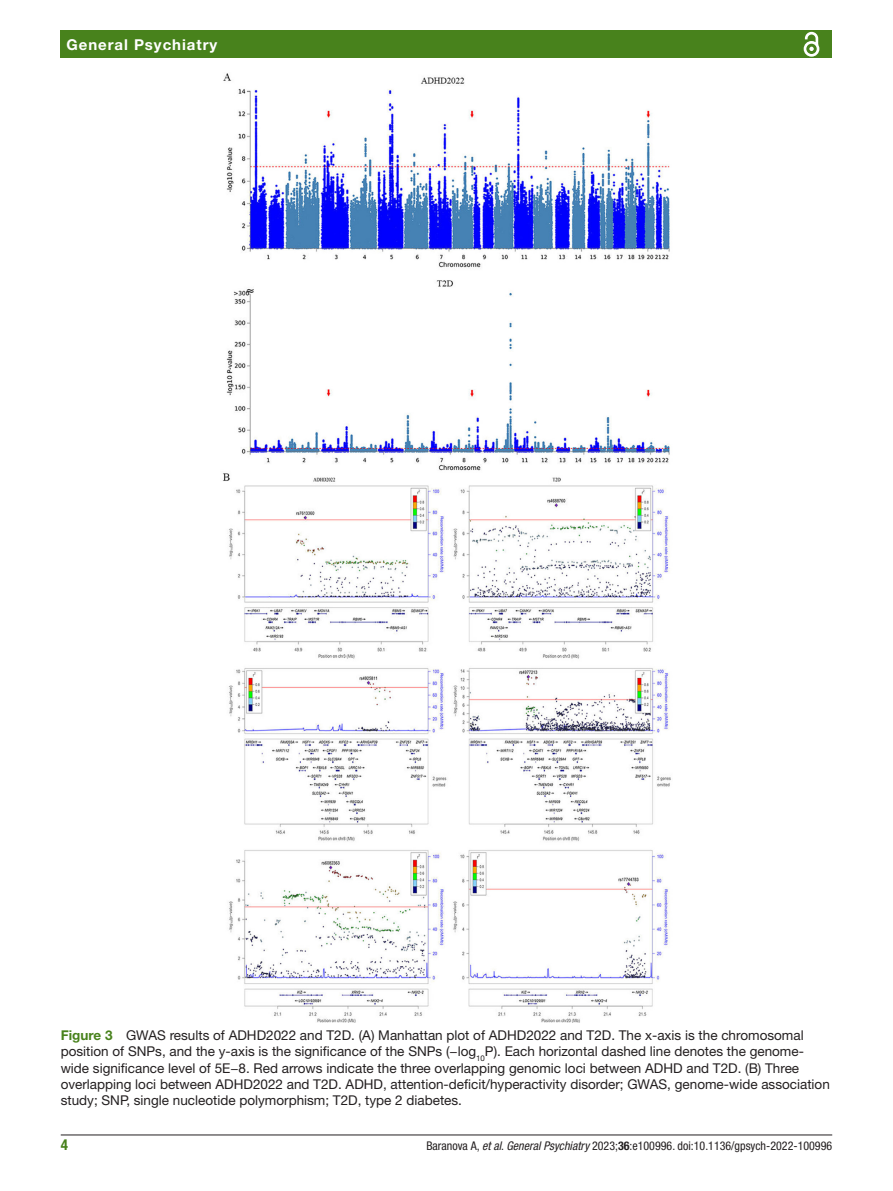
<style>
.page{position:relative;width:893px;height:1191px;background:#fff}
.page>*{position:absolute;margin:0;border:0;box-sizing:border-box;transform-origin:0 0}
.t1{font:700 15px "Helvetica Neue LT Std";letter-spacing:.065em;color:#fff}
.t2{font:700 condensed 15px "Helvetica Neue LT Std";color:#48821c}
.t3{font:13.5px/16.2px "Helvetica Neue LT Std";color:#231f20}
.t4{font:condensed 12px "Helvetica Neue LT Std";color:#231f20}
.s1{font-weight:700;color:#48821c}
.s2{font-style:italic}
.s3{font-weight:700}
</style>
<div class="page">
<hr style="left:61px;top:1134px;width:771px;height:1px;background:#231f20">
<div style="left:61px;top:31px;width:771px;height:27px;background:#48821c"></div>
<svg style="left:803px;top:31px;width:17px;height:26px"></svg>
<img style="left:222px;top:73px;width:449px;height:949px">
<p class="t1" style="left:66px;top:35px;width:152px">General Psychiatry</p>
<p class="t3" style="left:61px;top:1027px;width:771px"><span class="s1">Figure 3</span> GWAS results of ADHD2022 and T2D. (A) Manhattan plot of ADHD2022 and T2D. The x-axis is the chromosomal position of SNPs, and the y-axis is the significance of the SNPs (−log<sub>10</sub>P). Each horizontal dashed line denotes the genome&shy;wide significance level of 5E−8. Red arrows indicate the three overlapping genomic loci between ADHD and T2D. (B) Three overlapping loci between ADHD2022 and T2D. ADHD, attention-deficit/hyperactivity disorder; GWAS, genome-wide association study; SNP, single nucleotide polymorphism; T2D, type 2 diabetes.</p>
<p class="t2" style="left:61px;top:1135px;width:9px">4</p>
<p class="t4" style="left:426px;top:1138px;width:407px">Baranova A, <span class="s2">et al</span>. <span class="s2">General Psychiatry</span> 2023;<span class="s3">36</span>:e100996. doi:10.1136/gpsych-2022-100996</p>
</div>
